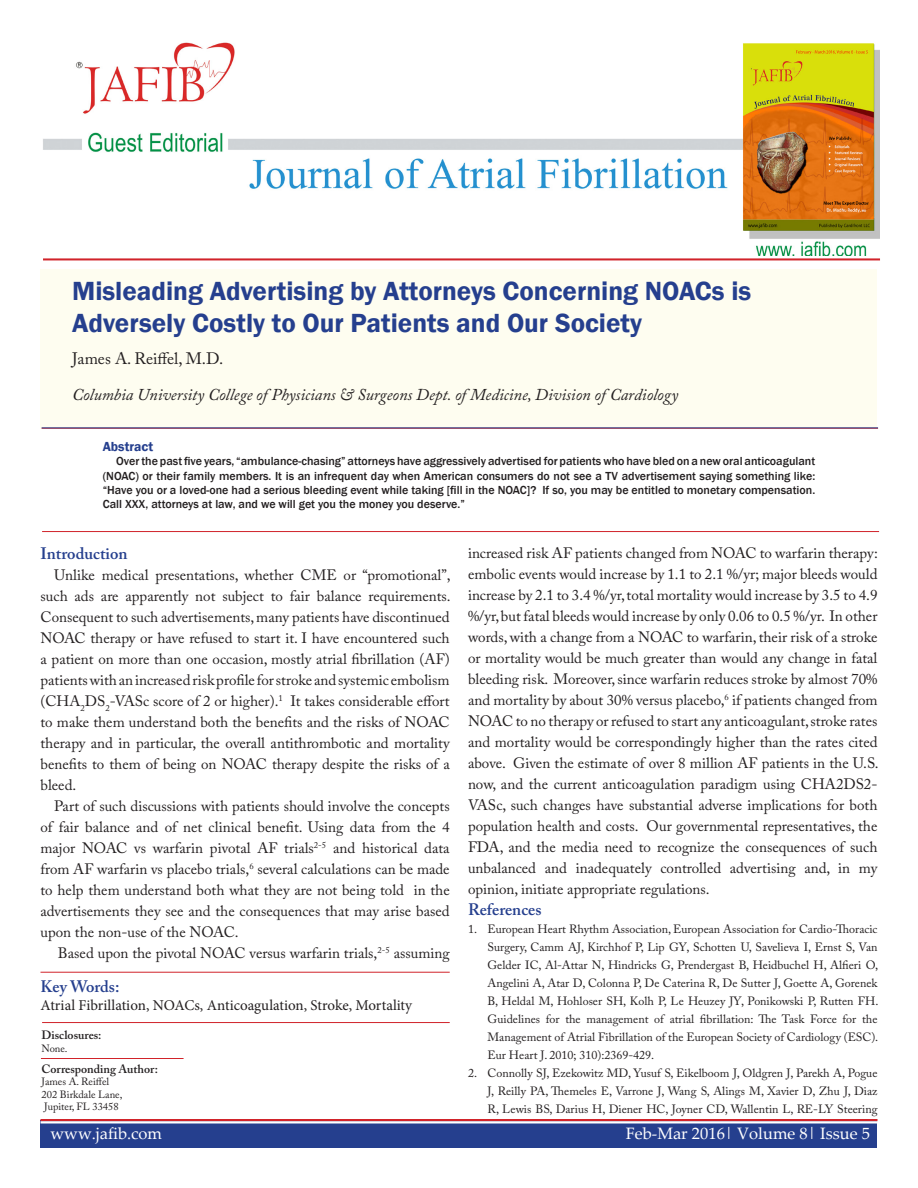
<style>
.page{position:relative;width:918px;height:1188px;background:#fff}
.page>*{position:absolute;margin:0;border:0;box-sizing:border-box;transform-origin:0 0}
._05_Article_Title{font:600 27px/32.4px "Franklin Gothic";color:#253f8e}
._07_Author_Affiliati{font:italic 16.5px "Adobe Caslon Pro";color:#231f20}
.white_header_for_blu{font:16.5px "Palatino Linotype";color:#fff}
._11_Body_Header{font:600 16.5px "Adobe Caslon Pro";color:#253f8e}
._06_Author_block{font:16.5px "Adobe Caslon Pro";color:#231f20}
._10_Body_Text{font:600 16.5px "Adobe Caslon Pro";color:#253f8e}
._10_Body_Text-2{font:15px/21px "Adobe Caslon Pro";color:#231f20;text-align:justify}
.t1{font:15px "Minion Pro";color:#231f20}
._08_Abstract_Header{font:600 13.5px "Franklin Gothic";color:#253f8e}
.t2{font:12px/18px "Adobe Caslon Pro";color:#231f20;text-align:justify}
._09_Abstract_Body{font:500 12px/14.4px "Franklin Gothic";color:#231f20;text-align:justify}
._13_small_text_for_h{font:600 12px "Adobe Caslon Pro";color:#231f20}
._14_Small_text_heade{font:600 12px "Adobe Caslon Pro";color:#231f20}
._13_small_text_for_h-2{font:10.5px "Adobe Caslon Pro";color:#231f20}
</style>
<div class="page">
<div style="left:40px;top:269px;width:837px;height:159px;background:#fefdf0"></div>
<hr style="left:42px;top:531px;width:837px;height:1px;background:#d1232a">
<hr style="left:42px;top:428px;width:836px;height:1px;background:#253f8e">
<hr style="left:42px;top:1022px;width:408px;height:1px;background:#d1232a">
<hr style="left:41px;top:1058px;width:143px;height:1px;background:#d1232a">
<hr style="left:40px;top:972px;width:410px;height:1px;background:#d1232a">
<div style="left:40px;top:1120px;width:838px;height:28px;background:#253f8e"></div>
<hr style="left:40px;top:1119px;width:838px;height:2px;background:#d1232a">
<hr style="left:40px;top:1121px;width:838px;height:3px;background:#fff">
<img style="left:43px;top:42px;width:836px;height:214px">
<hr style="left:43px;top:258px;width:837px;height:3px;background:#d1232a">
<p class="_05_Article_Title" style="left:72px;top:275px;width:681px">Misleading Advertising by Attorneys Concerning NOACs is<br>Adversely Costly to Our Patients and Our Society</p>
<p class="_06_Author_block" style="left:72px;top:348px;width:153px">James A. Reiffel, M.D.</p>
<p class="_07_Author_Affiliati" style="left:72px;top:385px;width:608px">Columbia University College of Physicians &amp; Surgeons Dept. of Medicine, Division of Cardiology</p>
<p class="_08_Abstract_Header" style="left:103px;top:438px;width:52px">Abstract</p>
<p class="_09_Abstract_Body" style="left:103px;top:454px;width:714px;text-indent:14px">Over the past five years, “ambulance-chasing” attorneys have aggressively advertised for patients who have bled on a new oral anticoagulant (NOAC) or their family members. It is an infrequent day when American consumers do not see a TV advertisement saying something like: “Have you or a loved-one had a serious bleeding event while taking [fill in the NOAC]? If so, you may be entitled to monetary compensation.<br>Call XXX, attorneys at law, and we will get you the money you deserve.”</p>
<p class="_11_Body_Header" style="left:40px;top:544px;width:89px">Introduction</p>
<p class="_10_Body_Text-2" style="left:40px;top:564px;width:412px;text-indent:14px">Unlike medical presentations, whether CME or “promotional”, such ads are apparently not subject to fair balance requirements.<br>Consequent to such advertisements, many patients have discontinued NOAC therapy or have refused to start it. I have encountered such a patient on more than one occasion, mostly atrial fibrillation (AF) patients with an increased risk profile for stroke and systemic embolism (CHA<sub>2</sub>DS<sub>2</sub>-VASc score of 2 or higher).<sup>1</sup> It takes considerable effort to make them understand both the benefits and the risks of NOAC therapy and in particular, the overall antithrombotic and mortality benefits to them of being on NOAC therapy despite the risks of a bleed.</p>
<p class="_10_Body_Text-2" style="left:40px;top:795px;width:411px;text-indent:14px">Part of such discussions with patients should involve the concepts of fair balance and of net clinical benefit. Using data from the 4 major NOAC vs warfarin pivotal AF trials<sup>2-5</sup> and historical data from AF warfarin vs placebo trials,<sup>6</sup> several calculations can be made to help them understand both what they are not being told in the advertisements they see and the consequences that may arise based upon the non-use of the NOAC.</p>
<p class="_10_Body_Text-2" style="left:58px;top:942px;width:393px">Based upon the pivotal NOAC versus warfarin trials,<sup>2-5</sup> assuming</p>
<p class="_11_Body_Header" style="left:41px;top:977px;width:80px">Key Words:</p>
<p class="t1" style="left:41px;top:995px;width:373px">Atrial Fibrillation, NOACs, Anticoagulation, Stroke, Mortality</p>
<p class="_14_Small_text_heade" style="left:42px;top:1028px;width:62px">Disclosures:</p>
<p class="_13_small_text_for_h-2" style="left:42px;top:1042px;width:28px">None.</p>
<p class="_13_small_text_for_h" style="left:42px;top:1061px;width:118px">Corresponding Author:</p>
<p class="_13_small_text_for_h-2" style="left:42px;top:1075px;width:69px">James A. Reiffel</p>
<p class="_13_small_text_for_h-2" style="left:42px;top:1088px;width:82px">202 Birkdale Lane,</p>
<p class="_13_small_text_for_h-2" style="left:44px;top:1101px;width:76px">Jupiter, FL 33458</p>
<p class="_10_Body_Text-2" style="left:468px;top:542px;width:412px">increased risk AF patients changed from NOAC to warfarin therapy: embolic events would increase by 1.1 to 2.1 %/yr; major bleeds would increase by 2.1 to 3.4 %/yr, total mortality would increase by 3.5 to 4.9 %/yr, but fatal bleeds would increase by only 0.06 to 0.5 %/yr. In other words, with a change from a NOAC to warfarin, their risk of a stroke or mortality would be much greater than would any change in fatal bleeding risk. Moreover, since warfarin reduces stroke by almost 70% and mortality by about 30% versus placebo,<sup>6</sup> if patients changed from NOAC to no therapy or refused to start any anticoagulant, stroke rates and mortality would be correspondingly higher than the rates cited above. Given the estimate of over 8 million AF patients in the U.S. now, and the current anticoagulation paradigm using CHA2DS2- VASc, such changes have substantial adverse implications for both population health and costs. Our governmental representatives, the FDA, and the media need to recognize the consequences of such unbalanced and inadequately controlled advertising and, in my opinion, initiate appropriate regulations.</p>
<p class="_10_Body_Text" style="left:468px;top:900px;width:75px">References</p>
<p class="t2" style="left:488px;top:920px;width:392px;text-indent:-20px">1. European Heart Rhythm Association, European Association for Cardio-Thoracic Surgery, Camm AJ, Kirchhof P, Lip GY, Schotten U, Savelieva I, Ernst S, Van Gelder IC, Al-Attar N, Hindricks G, Prendergast B, Heidbuchel H, Alfieri O, Angelini A, Atar D, Colonna P, De Caterina R, De Sutter J, Goette A, Gorenek B, Heldal M, Hohloser SH, Kolh P, Le Heuzey JY, Ponikowski P, Rutten FH.<br>Guidelines for the management of atrial fibrillation: The Task Force for the Management of Atrial Fibrillation of the European Society of Cardiology (ESC).<br>Eur Heart J. 2010; 310):2369-429.</p>
<p class="t2" style="left:488px;top:1064px;width:392px;text-indent:-20px">2. Connolly SJ, Ezekowitz MD, Yusuf S, Eikelboom J, Oldgren J, Parekh A, Pogue J, Reilly PA, Themeles E, Varrone J, Wang S, Alings M, Xavier D, Zhu J, Diaz R, Lewis BS, Darius H, Diener HC, Joyner CD, Wallentin L, RE-LY Steering</p>
<p class="white_header_for_blu" style="left:51px;top:1122px;width:113px">www.jafib.com</p>
<p class="white_header_for_blu" style="left:626px;top:1122px;width:246px">Feb-Mar 2016| Volume 8| Issue 5</p>
</div>
